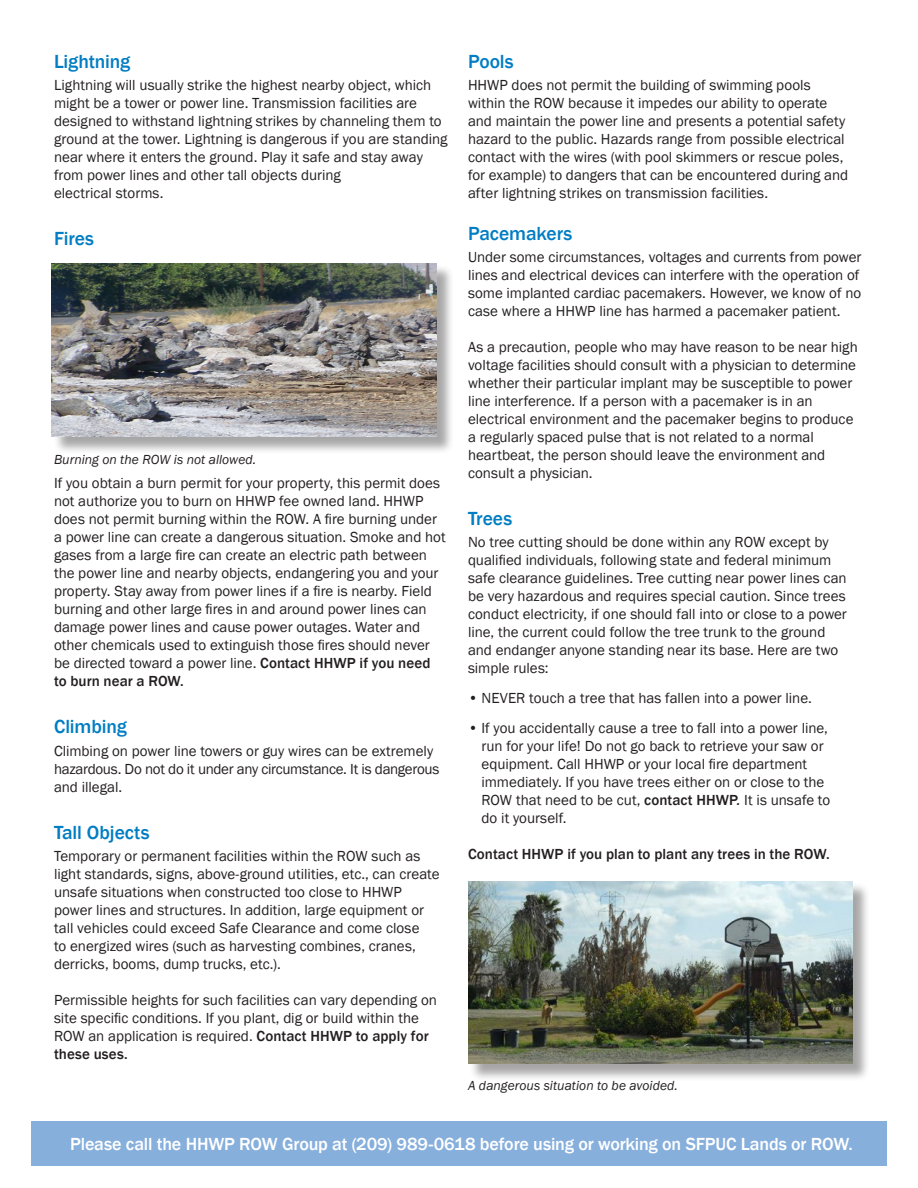
<style>
.page{position:relative;width:918px;height:1188px;background:#fff}
.page>*{position:absolute;margin:0;border:0;box-sizing:border-box;transform-origin:0 0}
.t1{font:500 19.5px "Franklin Gothic";letter-spacing:-.005em;color:#007dc3}
.t2{font:500 18px "Franklin Gothic";letter-spacing:-.01em;color:#fff}
.t3{font:15px/18px "Franklin Gothic";color:#231f20}
.t4{font:500 15px "Franklin Gothic";letter-spacing:.005em;color:#231f20}
.t5{font:italic 13.5px "Franklin Gothic";letter-spacing:.005em;color:#231f20}
.s1{font-weight:500}
.s2{font-weight:500;font-style:italic}
</style>
<div class="page">
<div style="left:53px;top:264px;width:401px;height:190px;background:#231f20;opacity:.4"></div>
<img style="left:52px;top:263px;width:384px;height:173px">
<div style="left:469px;top:883px;width:402px;height:198px;background:#231f20;opacity:.4"></div>
<img style="left:468px;top:881px;width:385px;height:183px">
<div style="left:31px;top:1121px;width:856px;height:45px;background:#87afdc"></div>
<p class="t1" style="left:54px;top:49px;width:78px">Lightning</p>
<p class="t3" style="left:54px;top:76px;width:395px">Lightning will usually strike the highest nearby object, which might be a tower or power line. Transmission facilities are designed to withstand lightning strikes by channeling them to ground at the tower. Lightning is dangerous if you are standing near where it enters the ground. Play it safe and stay away from power lines and other tall objects during</p>
<p class="t3" style="left:54px;top:184px;width:111px">electrical storms.</p>
<p class="t1" style="left:54px;top:226px;width:42px">Fires</p>
<p class="t5" style="left:54px;top:451px;width:204px">Burning on the ROW is not allowed.</p>
<p class="t3" style="left:54px;top:475px;width:393px">If you obtain a burn permit for your property, this permit does not authorize you to burn on HHWP fee owned land. HHWP does not permit burning within the ROW. A fire burning under a power line can create a dangerous situation. Smoke and hot gases from a large fire can create an electric path between the power line and nearby objects, endangering you and your property. Stay away from power lines if a fire is nearby. Field burning and other large fires in and around power lines can damage power lines and cause power outages. Water and other chemicals used to extinguish those fires should never be directed toward a power line. <span class="s1">Contact HHWP if you need to burn near a ROW.</span></p>
<p class="t1" style="left:54px;top:715px;width:75px">Climbing</p>
<p class="t3" style="left:54px;top:742px;width:387px">Climbing on power line towers or guy wires can be extremely hazardous. Do not do it under any circumstance. It is dangerous and illegal.</p>
<p class="t1" style="left:54px;top:820px;width:97px">Tall Objects</p>
<p class="t3" style="left:54px;top:847px;width:387px">Temporary or permanent facilities within the ROW such as light standards, signs, above-ground utilities, etc., can create unsafe situations when constructed too close to HHWP power lines and structures. In addition, large equipment or tall vehicles could exceed Safe Clearance and come close<br>to energized wires (such as harvesting combines, cranes, derricks, booms, dump trucks, etc.).</p>
<p class="t3" style="left:54px;top:991px;width:384px">Permissible heights for such facilities can vary depending on site specific conditions. If you plant, dig or build within the ROW an application is required. <span class="s1">Contact HHWP to apply for these uses.</span></p>
<p class="t1" style="left:468px;top:49px;width:47px">Pools</p>
<p class="t3" style="left:468px;top:76px;width:382px">HHWP does not permit the building of swimming pools within the ROW because it impedes our ability to operate and maintain the power line and presents a potential safety hazard to the public. Hazards range from possible electrical contact with the wires (with pool skimmers or rescue poles, for example) to dangers that can be encountered during and after lightning strikes on transmission facilities.</p>
<p class="t1" style="left:468px;top:221px;width:106px">Pacemakers</p>
<p class="t3" style="left:468px;top:248px;width:395px">Under some circumstances, voltages and currents from power lines and electrical devices can interfere with the operation of some implanted cardiac pacemakers. However, we know of no case where a HHWP line has harmed a pacemaker patient.</p>
<p class="t3" style="left:468px;top:338px;width:391px">As a precaution, people who may have reason to be near high voltage facilities should consult with a physician to determine whether their particular implant may be susceptible to power line interference. If a person with a pacemaker is in an electrical environment and the pacemaker begins to produce a regularly spaced pulse that is not related to a normal heartbeat, the person should leave the environment and consult a physician.</p>
<p class="t1" style="left:468px;top:506px;width:46px">Trees</p>
<p class="t3" style="left:468px;top:534px;width:380px">No tree cutting should be done within any ROW except by qualified individuals, following state and federal minimum safe clearance guidelines. Tree cutting near power lines can be very hazardous and requires special caution. Since trees conduct electricity, if one should fall into or close to a power line, the current could follow the tree trunk to the ground and endanger anyone standing near its base. Here are two simple rules:</p>
<p class="t3" style="left:468px;top:690px;width:345px">• NEVER touch a tree that has fallen into a power line.</p>
<p class="t3" style="left:482px;top:720px;width:350px;text-indent:-14px">• If you accidentally cause a tree to fall into a power line, run for your life! Do not go back to retrieve your saw or equipment. Call HHWP or your local fire department immediately. If you have trees either on or close to the ROW that need to be cut, <span class="s1">contact HHWP</span><span class="s2">.</span> It is unsafe to do it yourself.</p>
<p class="t4" style="left:468px;top:845px;width:363px">Contact HHWP if you plan to plant any trees in the ROW.</p>
<p class="t5" style="left:468px;top:1077px;width:211px">A dangerous situation to be avoided.</p>
<p class="t2" style="left:70px;top:1132px;width:784px">Please call the HHWP ROW Group at (209) 989-0618 before using or working on SFPUC Lands or ROW.</p>
</div>
